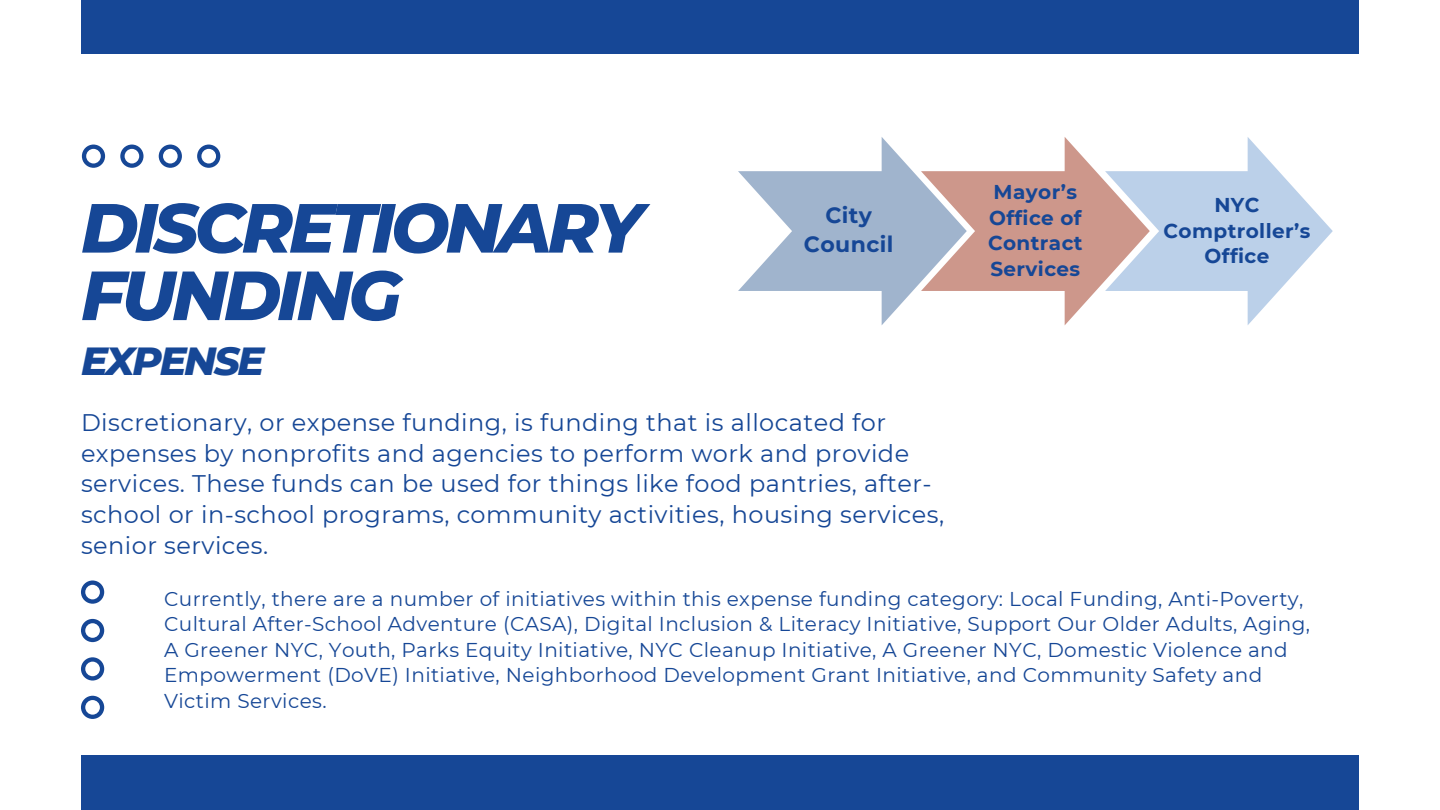
<style>
.page{position:relative;width:1440px;height:810px;background:#fff}
.page>*{position:absolute;margin:0;border:0;box-sizing:border-box;transform-origin:0 0}
.t1{font:italic 800 69.4px "Montserrat";letter-spacing:-.06em;color:#164796}
.t2{font:italic 800 40px "Montserrat";letter-spacing:-.06em;color:#164796}
.t3{font:24px/30.8px "Montserrat";letter-spacing:.02em;color:#164796}
.t4{font:700 22px/28.5px "Montserrat";letter-spacing:.02em;color:#164796;text-align:center}
.t5{font:20px/25.5px "Montserrat";letter-spacing:.02em;color:#164796}
.t6{font:700 20px/25.5px "Montserrat";letter-spacing:.02em;color:#164796}
</style>
<div class="page">
<svg style="left:82px;top:145px;width:138px;height:23px"></svg>
<svg style="left:81px;top:580px;width:23px;height:139px"></svg>
<div style="left:81px;top:755px;width:1278px;height:55px;background:#164796"></div>
<div style="left:81px;top:0;width:1278px;height:53px;background:#164796"></div>
<svg style="left:738px;top:137px;width:595px;height:188px"></svg>
<p class="t1" style="left:81px;top:185px;width:564px">DISCRETIONARY</p>
<p class="t1" style="left:81px;top:253px;width:322px">FUNDING</p>
<p class="t2" style="left:81px;top:336px;width:185px">EXPENSE</p>
<p class="t4" style="left:804px;top:201px;width:91px">City<br>Council</p>
<p class="t6" style="left:988px;top:180px;width:96px">Mayor’s<br>Office of<br>Contract<br>Services</p>
<p class="t6" style="left:1214px;top:192px;width:47px">NYC</p>
<p class="t6" style="left:1164px;top:218px;width:148px;text-align:center">Comptroller’s<br>Office</p>
<p class="t3" style="left:81px;top:407px;width:865px">Discretionary, or expense funding, is funding that is allocated for expenses by nonprofits and agencies to perform work and provide services. These funds can be used for things like food pantries, after&shy;school or in-school programs, community activities, housing services, senior services.</p>
<p class="t5" style="left:164px;top:586px;width:1148px">Currently, there are a number of initiatives within this expense funding category: Local Funding, Anti-Poverty, Cultural After-School Adventure (CASA), Digital Inclusion &amp; Literacy Initiative, Support Our Older Adults, Aging, A Greener NYC, Youth, Parks Equity Initiative, NYC Cleanup Initiative, A Greener NYC, Domestic Violence and Empowerment (DoVE) Initiative, Neighborhood Development Grant Initiative, and Community Safety and Victim Services.</p>
</div>
